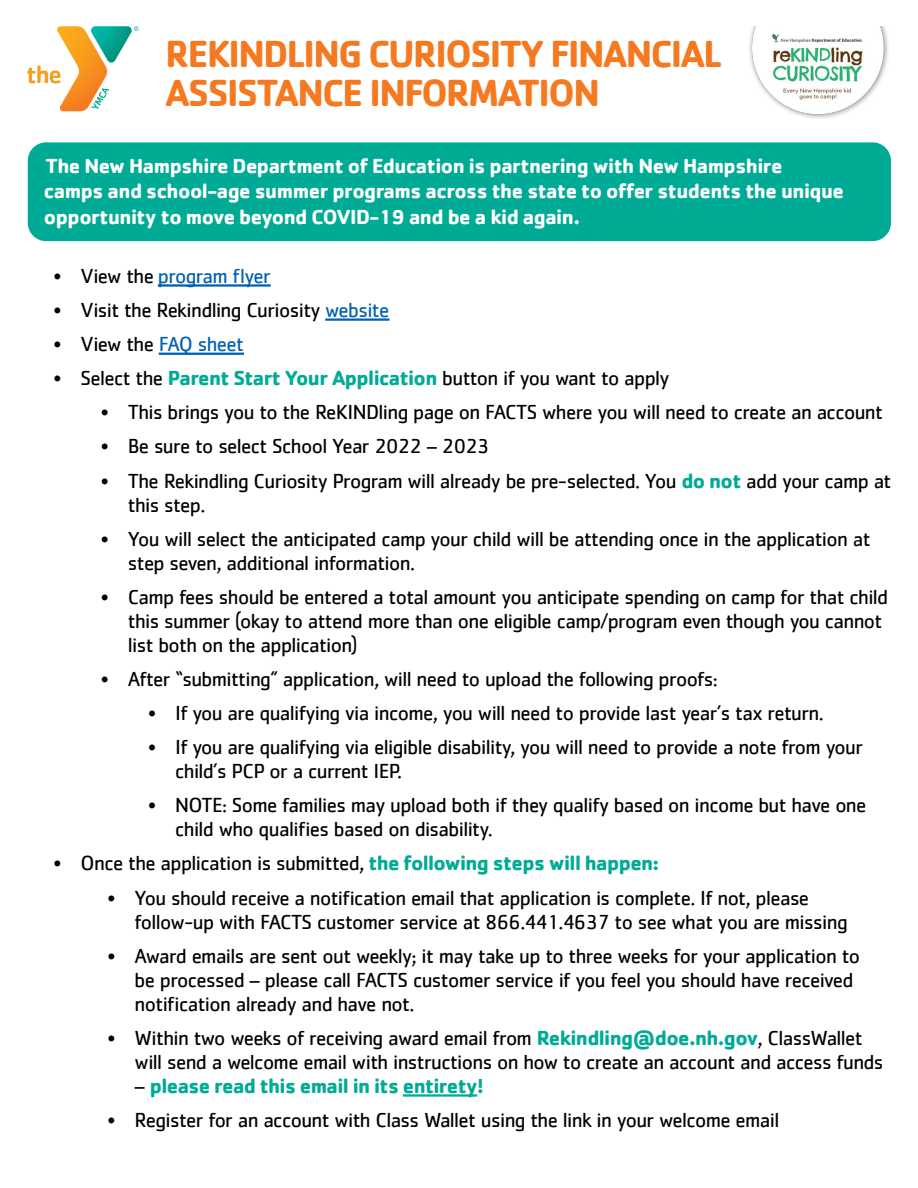
<style>
.page{position:relative;width:918px;height:1188px;background:#fff}
.page>*{position:absolute;margin:0;border:0;box-sizing:border-box;transform-origin:0 0}
.t1{font:700 39px/39.8px "Cachet";letter-spacing:-.04em;color:#f47920;scale:.96 1}
.t2{font:21px/24px "Cachet";letter-spacing:-.03em;color:#000}
.t3{font:700 21px/25.2px "Cachet";letter-spacing:-.025em;color:#fff}
.t4{font:700 21px "Cachet";letter-spacing:-.03em;color:#00ab95}
.t5{font:21px "Cachet";letter-spacing:-.03em;color:#0061af}
.s1{color:#000}
.s2{color:#0061af}
.s3{font-weight:700;color:#00ab95}
.s4{font-weight:400;color:#000}
</style>
<div class="page">
<hr style="left:158px;top:284px;width:113px;height:3px;background:#0061af">
<hr style="left:325px;top:318px;width:64px;height:3px;background:#0061af">
<hr style="left:159px;top:353px;width:85px;height:2px;background:#0061af">
<hr style="left:403px;top:1094px;width:74px;height:3px;background:#00ab95">
<svg style="left:27px;top:26px;width:112px;height:85px"></svg>
<div style="left:28px;top:142px;width:863px;height:99px;background:#00ab95;border-radius:18px"></div>
<img style="left:749px;top:27px;width:139px;height:92px">
<h1 class="t1" style="left:166px;top:32px;width:581px">REKINDLING CURIOSITY FINANCIAL<br>ASSISTANCE INFORMATION</h1>
<p class="t3" style="left:44px;top:153px;width:802px">The New Hampshire Department of Education is partnering with New Hampshire camps and school-age summer programs across the state to offer students the unique opportunity to move beyond COVID-19 and be a kid again.</p>
<p class="t5" style="left:54px;top:264px;width:219px"><span class="s1">• View the</span> program flyer</p>
<p class="t2" style="left:54px;top:297px;width:337px">• Visit the Rekindling Curiosity <span class="s2">website</span></p>
<p class="t2" style="left:54px;top:332px;width:192px">• View the <span class="s2">FAQ sheet</span></p>
<p class="t2" style="left:54px;top:366px;width:617px">• Select the <span class="s3">Parent Start Your Application</span> button if you want to apply</p>
<p class="t2" style="left:101px;top:400px;width:784px">• This brings you to the ReKINDling page on FACTS where you will need to create an account</p>
<p class="t2" style="left:101px;top:434px;width:390px">• Be sure to select School Year 2022 – 2023</p>
<p class="t2" style="left:128px;top:468px;width:765px;text-indent:-27px">• The Rekindling Curiosity Program will already be pre-selected. You <span class="s3">do not</span> add your camp at this step.</p>
<p class="t2" style="left:128px;top:526px;width:744px;text-indent:-27px">• You will select the anticipated camp your child will be attending once in the application at step seven, additional information.</p>
<p class="t2" style="left:128px;top:584px;width:762px;text-indent:-27px">• Camp fees should be entered a total amount you anticipate spending on camp for that child this summer (okay to attend more than one eligible camp/program even though you cannot list both on the application)</p>
<p class="t2" style="left:101px;top:666px;width:619px">• After “submitting” application, will need to upload the following proofs:</p>
<p class="t2" style="left:148px;top:701px;width:677px">• If you are qualifying via income, you will need to provide last year’s tax return.</p>
<p class="t2" style="left:175px;top:735px;width:690px;text-indent:-27px">• If you are qualifying via eligible disability, you will need to provide a note from your child’s PCP or a current IEP.</p>
<p class="t2" style="left:175px;top:793px;width:693px;text-indent:-27px">• NOTE: Some families may upload both if they qualify based on income but have one child who qualifies based on disability.</p>
<p class="t2" style="left:54px;top:851px;width:607px">• Once the application is submitted, <span class="s3">the following steps will happen:</span></p>
<p class="t2" style="left:135px;top:885px;width:715px;text-indent:-27px">• You should receive a notification email that application is complete. If not, please follow-up with FACTS customer service at 866.441.4637 to see what you are missing</p>
<p class="t2" style="left:135px;top:943px;width:727px;text-indent:-27px">• Award emails are sent out weekly; it may take up to three weeks for your application to be processed – please call FACTS customer service if you feel you should have received notification already and have not.</p>
<p class="t2" style="left:135px;top:1025px;width:750px;text-indent:-27px">• Within two weeks of receiving award email from <span class="s3">Rekindling@doe.nh.gov</span>, ClassWallet will send a welcome email with instructions on how to create an account and access funds</p>
<p class="t4" style="left:135px;top:1072px;width:351px"><span class="s4">–</span> please read this email in its entirety!</p>
<p class="t2" style="left:108px;top:1108px;width:673px">• Register for an account with Class Wallet using the link in your welcome email</p>
</div>
